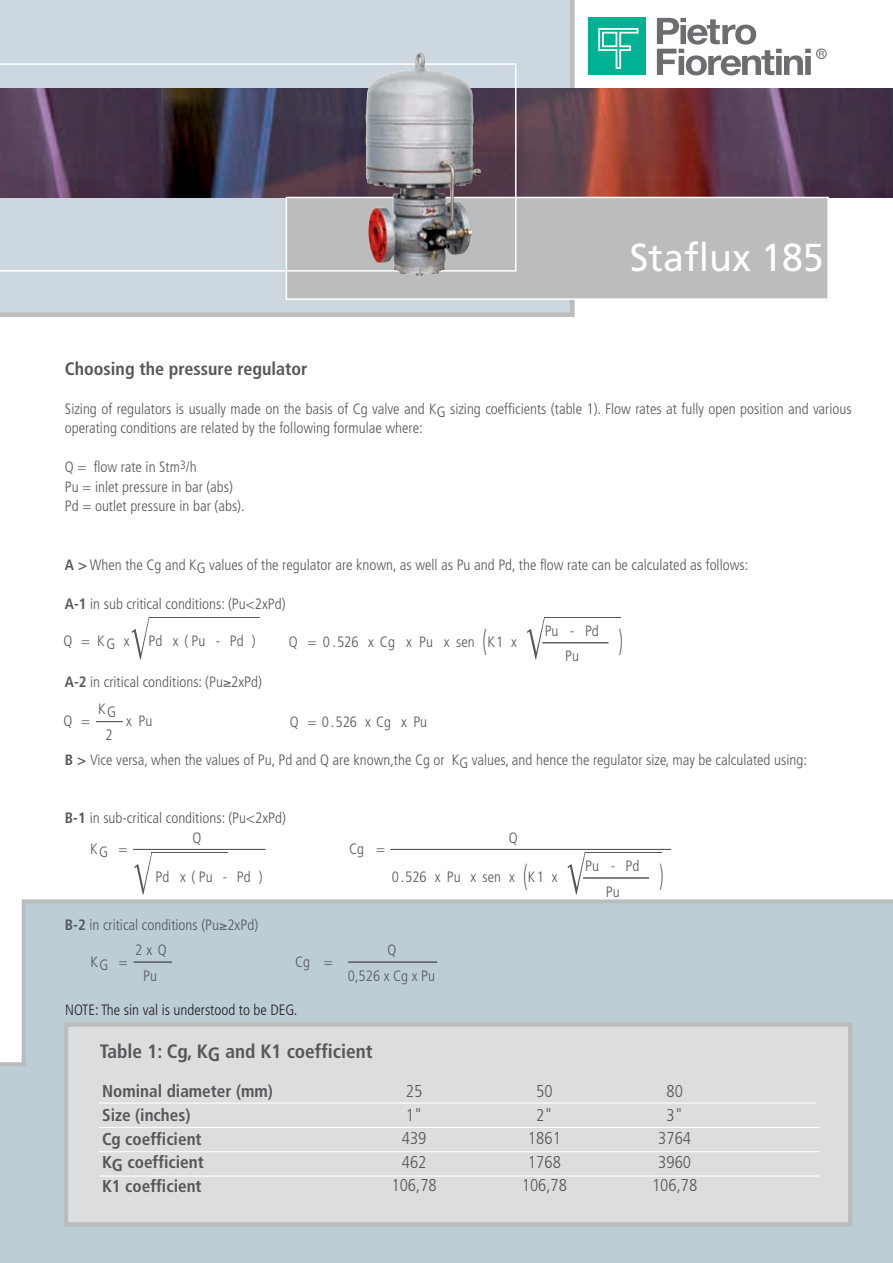
<style>
.page{position:relative;width:893px;height:1263px;background:#fff}
.page>*{position:absolute;margin:0;border:0;box-sizing:border-box;transform-origin:0 0}
.t1{font:39px "Frutiger";color:#fff;scale:.96 1}
.t2{font:300 condensed 29.7px "Frutiger";color:#56575b;scale:.51 1}
.t3{font:700 condensed 19.35px "Frutiger";color:#56575b}
.t4{font:700 condensed 18px "Frutiger";color:#56575b}
.t5{font:700 condensed 17.1px/23.5px "Frutiger";color:#56575b}
.t6{font:300 condensed 17.1px/23.5px "Frutiger";color:#56575b;text-align:center}
.t7{font:300 condensed 15px/19.5px "Frutiger";color:#56575b}
.t8{font:300 condensed 15px "Frutiger";color:#231e1f}
.s1{font-weight:700}
</style>
<div class="page">
<div style="left:0;top:0;width:575px;height:317px;background:#cdd7e0"></div>
<img style="left:516px;top:89px;width:377px;height:108px">
<div style="left:589px;top:18px;width:57px;height:57px;background:#00b294"></div>
<svg style="left:598px;top:28px;width:41px;height:41px"></svg>
<div style="left:602px;top:32px;width:15px;height:15px;border:2px solid #fff"></div>
<svg style="left:657px;top:18px;width:170px;height:57px"></svg>
<div style="left:286px;top:197px;width:542px;height:102px;background:#babcbe"></div>
<div style="left:286px;top:197px;width:543px;height:103px;border:2px solid #fff"></div>
<svg style="left:0;top:63px;width:516px;height:209px;background:#848190"></svg>
<div style="left:0;top:899px;width:893px;height:364px;background:#bccdd6"></div>
<div style="left:66px;top:1024px;width:784px;height:200px;background:#dcddde"></div>
<div style="left:64px;top:1022px;width:788px;height:204px;border:4px solid #babcbe"></div>
<hr style="left:99px;top:1151px;width:720px;height:1px;background:#fff">
<hr style="left:99px;top:1127px;width:720px;height:1px;background:#fff">
<svg style="left:96px;top:721px;width:27px;height:1px"></svg>
<hr style="left:133px;top:849px;width:132px;height:1px;background:#56575b">
<hr style="left:390px;top:849px;width:281px;height:1px;background:#56575b">
<hr style="left:134px;top:962px;width:38px;height:1px;background:#56575b">
<hr style="left:348px;top:962px;width:89px;height:1px;background:#56575b">
<hr style="left:99px;top:1175px;width:720px;height:1px;background:#fff">
<hr style="left:542px;top:642px;width:66px;height:1px;background:#56575b">
<svg style="left:527px;top:618px;width:18px;height:41px"></svg>
<hr style="left:544px;top:617px;width:77px;height:1px;background:#56575b">
<svg style="left:132px;top:617px;width:18px;height:42px"></svg>
<hr style="left:149px;top:617px;width:110px;height:1px;background:#56575b">
<svg style="left:134px;top:852px;width:18px;height:43px"></svg>
<hr style="left:152px;top:852px;width:76px;height:1px;background:#56575b">
<hr style="left:583px;top:878px;width:66px;height:1px;background:#56575b">
<svg style="left:568px;top:852px;width:17px;height:43px"></svg>
<hr style="left:585px;top:852px;width:76px;height:1px;background:#56575b">
<hr style="left:99px;top:1102px;width:717px;height:1px;background:#fff">
<img style="left:365px;top:52px;width:116px;height:224px">
<h1 class="t1" style="left:630px;top:234px;width:204px">Staflux 185</h1>
<p class="t4" style="left:65px;top:358px;width:244px">Choosing the pressure regulator</p>
<p class="t7" style="left:65px;top:399px;width:788px">Sizing of regulators is usually made on the basis of Cg valve and KG sizing coefficients (table 1). Flow rates at fully open position and various operating conditions are related by the following formulae where:</p>
<p class="t7" style="left:65px;top:458px;width:181px">Q = flow rate in Stm<sup>3</sup>/h<br>Pu = inlet pressure in bar (abs)<br>Pd = outlet pressure in bar (abs).</p>
<p class="t7" style="left:65px;top:555px;width:685px"><span class="s1">A &gt;</span> When the Cg and KG values of the regulator are known, as well as Pu and Pd, the flow rate can be calculated as follows:</p>
<p class="t7" style="left:65px;top:594px;width:222px"><span class="s1">A-1</span> in sub critical conditions: (Pu&lt;2xPd)</p>
<p class="t7" style="left:64px;top:631px;width:28px">Q =</p>
<h2 class="t2" style="left:483px;top:624px;width:9px">(</h2>
<p class="t7" style="left:124px;top:631px;width:7px">x</p>
<p class="t7" style="left:252px;top:631px;width:5px">)</p>
<p class="t7" style="left:173px;top:631px;width:34px">x ( Pu</p>
<p class="t7" style="left:148px;top:631px;width:15px">Pd</p>
<p class="t7" style="left:230px;top:631px;width:15px">Pd</p>
<p class="t7" style="left:97px;top:631px;width:9px">K</p>
<p class="t7" style="left:289px;top:632px;width:10px">Q</p>
<p class="t7" style="left:308px;top:632px;width:53px">= 0 .526</p>
<p class="t7" style="left:487px;top:632px;width:31px">K1 x</p>
<p class="t7" style="left:368px;top:632px;width:28px">x Cg</p>
<p class="t7" style="left:444px;top:632px;width:7px">x</p>
<p class="t7" style="left:419px;top:632px;width:15px">Pu</p>
<p class="t7" style="left:106px;top:634px;width:10px">G</p>
<p class="t7" style="left:216px;top:631px;width:6px">-</p>
<p class="t7" style="left:456px;top:632px;width:20px">sen</p>
<p class="t7" style="left:406px;top:632px;width:7px">x</p>
<p class="t7" style="left:65px;top:672px;width:199px"><span class="s1">A-2</span> in critical conditions: (Pu≥2xPd)</p>
<p class="t7" style="left:64px;top:711px;width:10px">Q</p>
<p class="t7" style="left:81px;top:711px;width:10px">=</p>
<p class="t7" style="left:98px;top:700px;width:9px">K</p>
<p class="t7" style="left:107px;top:703px;width:10px">G</p>
<p class="t7" style="left:105px;top:725px;width:9px">2</p>
<p class="t7" style="left:126px;top:711px;width:28px">x Pu</p>
<p class="t7" style="left:290px;top:713px;width:10px">Q</p>
<p class="t7" style="left:401px;top:713px;width:28px">x Pu</p>
<p class="t7" style="left:307px;top:713px;width:51px">= 0 526</p>
<p class="t7" style="left:331px;top:713px;width:5px">.</p>
<p class="t7" style="left:365px;top:713px;width:28px">x Cg</p>
<p class="t7" style="left:545px;top:621px;width:31px">Pu -</p>
<p class="t7" style="left:565px;top:647px;width:15px">Pu</p>
<p class="t7" style="left:585px;top:621px;width:15px">Pd</p>
<p class="t7" style="left:65px;top:750px;width:743px"><span class="s1">B &gt;</span> Vice versa, when the values of Pu, Pd and Q are known,the Cg or KG values, and hence the regulator size, may be calculated using:</p>
<p class="t7" style="left:65px;top:809px;width:222px"><span class="s1">B-1</span> in sub-critical conditions: (Pu&lt;2xPd)</p>
<p class="t7" style="left:90px;top:841px;width:19px">KG</p>
<p class="t7" style="left:118px;top:839px;width:10px">=</p>
<p class="t7" style="left:193px;top:828px;width:10px">Q</p>
<p class="t7" style="left:349px;top:840px;width:16px">Cg</p>
<p class="t7" style="left:376px;top:840px;width:10px">=</p>
<p class="t7" style="left:509px;top:828px;width:10px">Q</p>
<p class="t7" style="left:156px;top:868px;width:15px">Pd</p>
<p class="t7" style="left:180px;top:868px;width:34px">x ( Pu</p>
<p class="t7" style="left:237px;top:868px;width:15px">Pd</p>
<p class="t7" style="left:223px;top:868px;width:6px">-</p>
<p class="t7" style="left:259px;top:868px;width:5px">)</p>
<p class="t7" style="left:392px;top:868px;width:36px">0.526</p>
<p class="t7" style="left:435px;top:868px;width:28px">x Pu</p>
<p class="t7" style="left:470px;top:868px;width:32px">x sen</p>
<p class="t7" style="left:509px;top:868px;width:7px">x</p>
<h2 class="t2" style="left:523px;top:859px;width:9px">(</h2>
<p class="t7" style="left:528px;top:868px;width:31px">K x</p>
<p class="t7" style="left:537px;top:868px;width:9px">1</p>
<p class="t7" style="left:65px;top:915px;width:195px"><span class="s1">B-2</span> in critical conditions (Pu≥2xPd)</p>
<p class="t7" style="left:135px;top:940px;width:33px">2 x Q</p>
<p class="t7" style="left:295px;top:952px;width:39px">Cg =</p>
<p class="t8" style="left:65px;top:1001px;width:234px">NOTE: The sin val is understood to be DEG.</p>
<p class="t7" style="left:90px;top:953px;width:19px">KG</p>
<p class="t7" style="left:119px;top:952px;width:10px">=</p>
<p class="t7" style="left:143px;top:966px;width:15px">Pu</p>
<p class="t7" style="left:387px;top:940px;width:10px">Q</p>
<p class="t7" style="left:348px;top:966px;width:89px">0,526 x Cg x Pu</p>
<p class="t3" style="left:100px;top:1039px;width:274px">Table 1: Cg, KG and K1 coefficient</p>
<p class="t5" style="left:102px;top:1080px;width:172px">Nominal diameter (mm)<br>Size (inches)<br>Cg coefficient<br>KG coefficient<br>K1 coefficient</p>
<p class="t6" style="left:391px;top:1079px;width:47px">25<br>1"<br>439<br>462<br>106,78</p>
<p class="t6" style="left:522px;top:1079px;width:47px">50<br>2"<br>1861<br>1768<br>106,78</p>
<p class="t7" style="left:585px;top:857px;width:31px">Pu -</p>
<p class="t7" style="left:606px;top:882px;width:15px">Pu</p>
<p class="t7" style="left:626px;top:857px;width:15px">Pd</p>
<p class="t6" style="left:652px;top:1079px;width:47px">80<br>3"<br>3764<br>3960<br>106,78</p>
</div>
